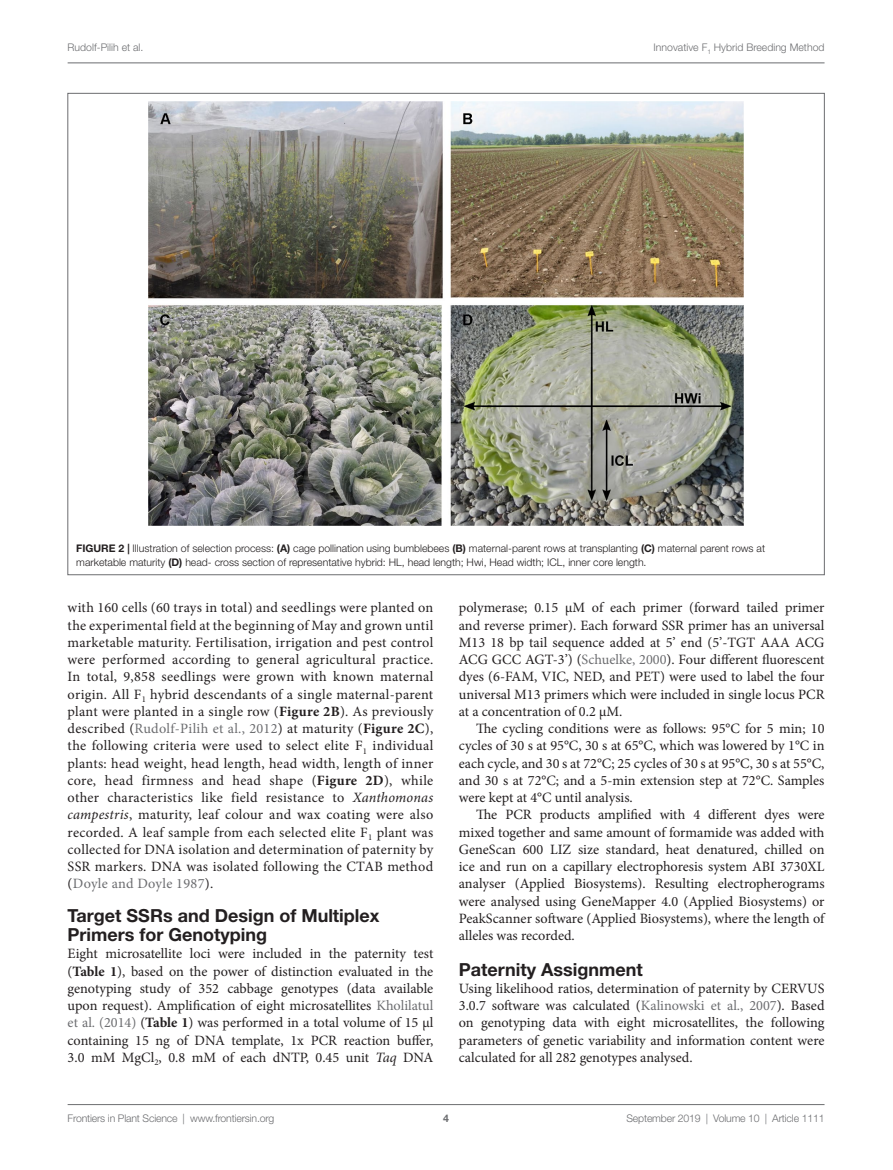
<style>
.page{position:relative;width:893px;height:1170px;background:#fff}
.page>*{position:absolute;margin:0;border:0;box-sizing:border-box;transform-origin:0 0}
._2{font:700 18px/18.8px "Helvetica Neue LT Std";color:#231f20}
.T{font:14.25px/17.2px "Minion Pro";color:#231f20;text-align:justify}
.T1{font:14.25px/17.2px "Minion Pro";color:#231f20;text-align:justify}
.FC{font:300 10.5px/14.2px "Helvetica Neue LT Std";color:#231f20}
.t1{font:300 10.5px "Helvetica Neue LT Std";letter-spacing:-.015em;color:#6c6d70}
.t2{font:700 10.5px "Helvetica Neue LT Std";color:#6c6d70}
.s1{font-weight:700}
.s2{color:#6c6d70}
.s3{font-style:italic}
</style>
<div class="page">
<hr style="left:68px;top:63px;width:756px;height:1px;background:#6c6d70">
<hr style="left:68px;top:1104px;width:756px;height:1px;background:#6c6d70">
<img style="left:148px;top:102px;width:596px;height:423px">
<p class="t1" style="left:68px;top:41px;width:77px">Rudolf-Pilih et al.</p>
<p class="t1" style="left:654px;top:41px;width:172px">Innovative F<sub>1</sub> Hybrid Breeding Method</p>
<p class="FC" style="left:76px;top:541px;width:690px"><span class="s1">FIGURE 2 |</span> Illustration of selection process: <span class="s1">(A)</span> cage pollination using bumblebees <span class="s1">(B)</span> maternal-parent rows at transplanting <span class="s1">(C)</span> maternal parent rows at marketable maturity <span class="s1">(D)</span> head- cross section of representative hybrid: HL, head length; Hwi, Head width; ICL, inner core length.</p>
<p class="T" style="left:68px;top:599px;width:367px">with 160 cells (60 trays in total) and seedlings were planted on the experimental field at the beginning of May and grown until marketable maturity. Fertilisation, irrigation and pest control were performed according to general agricultural practice.<br>In total, 9,858 seedlings were grown with known maternal origin. All F<sub>1</sub> hybrid descendants of a single maternal-parent plant were planted in a single row (<span class="s1">Figure 2B</span>). As previously described (<span class="s2">Rudolf-Pilih et al., 2012</span>) at maturity (<span class="s1">Figure 2C</span>), the following criteria were used to select elite F<sub>1</sub> individual plants: head weight, head length, head width, length of inner core, head firmness and head shape (<span class="s1">Figure 2D</span>), while other characteristics like field resistance to <span class="s3">Xanthomonas campestris</span>, maturity, leaf colour and wax coating were also recorded. A leaf sample from each selected elite F<sub>1</sub> plant was collected for DNA isolation and determination of paternity by SSR markers. DNA was isolated following the CTAB method (<span class="s2">Doyle and Doyle 1987</span>).</p>
<p class="_2" style="left:68px;top:906px;width:313px">Target SSRs and Design of Multiplex<br>Primers for Genotyping</p>
<p class="T1" style="left:68px;top:945px;width:367px">Eight microsatellite loci were included in the paternity test (<span class="s1">Table 1</span>), based on the power of distinction evaluated in the genotyping study of 352 cabbage genotypes (data available upon request). Amplification of eight microsatellites <span class="s2">Kholilatul et al. (2014)</span> (<span class="s1">Table 1</span>) was performed in a total volume of 15 μl containing 15 ng of DNA template, 1x PCR reaction buffer, 3.0 mM MgCl<sub>2</sub>, 0.8 mM of each dNTP, 0.45 unit <span class="s3">Taq</span> DNA</p>
<p class="T1" style="left:459px;top:599px;width:367px">polymerase; 0.15 µM of each primer (forward tailed primer and reverse primer). Each forward SSR primer has an universal M13 18 bp tail sequence added at 5’ end (5’-TGT AAA ACG ACG GCC AGT-3’) (<span class="s2">Schuelke, 2000</span>). Four different fluorescent dyes (6-FAM, VIC, NED, and PET) were used to label the four universal M13 primers which were included in single locus PCR at a concentration of 0.2 µM.</p>
<p class="T" style="left:459px;top:720px;width:367px;text-indent:17px">The cycling conditions were as follows: 95°C for 5 min; 10 cycles of 30 s at 95°C, 30 s at 65°C, which was lowered by 1°C in each cycle, and 30 s at 72°C; 25 cycles of 30 s at 95°C, 30 s at 55°C, and 30 s at 72°C; and a 5-min extension step at 72°C. Samples were kept at 4°C until analysis.</p>
<p class="T" style="left:459px;top:806px;width:367px;text-indent:17px">The PCR products amplified with 4 different dyes were mixed together and same amount of formamide was added with GeneScan 600 LIZ size standard, heat denatured, chilled on ice and run on a capillary electrophoresis system ABI 3730XL analyser (Applied Biosystems). Resulting electropherograms were analysed using GeneMapper 4.0 (Applied Biosystems) or PeakScanner software (Applied Biosystems), where the length of alleles was recorded.</p>
<p class="_2" style="left:459px;top:959px;width:185px">Paternity Assignment</p>
<p class="T1" style="left:459px;top:979px;width:367px">Using likelihood ratios, determination of paternity by CERVUS 3.0.7 software was calculated (<span class="s2">Kalinowski et al., 2007</span>). Based on genotyping data with eight microsatellites, the following parameters of genetic variability and information content were calculated for all 282 genotypes analysed.</p>
<p class="t1" style="left:68px;top:1111px;width:208px">Frontiers in Plant Science | www.frontiersin.org</p>
<p class="t2" style="left:443px;top:1111px;width:7px">4</p>
<p class="t1" style="left:626px;top:1111px;width:200px">September 2019 | Volume 10 | Article 1111</p>
</div>
